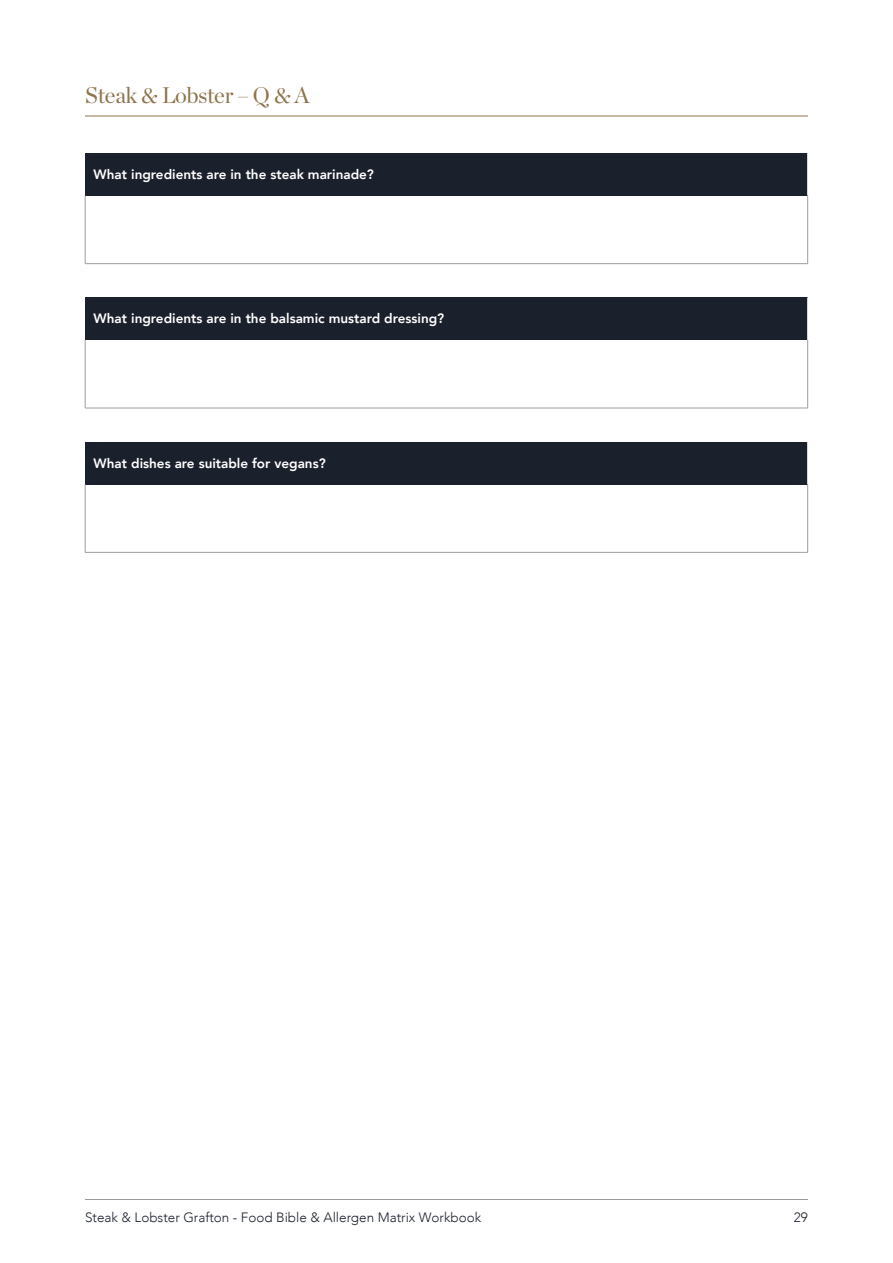
<style>
.page{position:relative;width:893px;height:1263px;background:#fff}
.page>*{position:absolute;margin:0;border:0;box-sizing:border-box;transform-origin:0 0}
.t1{font:22.5px "Chronicle Display";letter-spacing:-.01em;color:#8d734a}
.t2{font:800 13.5px "Avenir";color:#fff}
.t3{font:300 13.5px "Avenir";color:#1b212c}
</style>
<div class="page">
<hr style="left:85px;top:1199px;width:723px;height:1px;background:#1b212c">
<hr style="left:85px;top:116px;width:723px;height:1px;background:#8d734a">
<div style="left:85px;top:153px;width:723px;height:43px;background:#1b212c"></div>
<hr style="left:807px;top:153px;width:1px;height:43px;background:#fff">
<hr style="left:85px;top:196px;width:1px;height:68px;background:#9d9d9c">
<hr style="left:807px;top:196px;width:1px;height:68px;background:#9d9d9c">
<hr style="left:85px;top:263px;width:723px;height:1px;background:#9d9d9c">
<div style="left:85px;top:297px;width:723px;height:43px;background:#1b212c"></div>
<hr style="left:807px;top:297px;width:1px;height:43px;background:#fff">
<hr style="left:85px;top:340px;width:1px;height:68px;background:#9d9d9c">
<hr style="left:807px;top:340px;width:1px;height:68px;background:#9d9d9c">
<hr style="left:85px;top:408px;width:723px;height:1px;background:#9d9d9c">
<div style="left:85px;top:442px;width:723px;height:42px;background:#1b212c"></div>
<hr style="left:807px;top:442px;width:1px;height:42px;background:#fff">
<hr style="left:85px;top:484px;width:1px;height:68px;background:#9d9d9c">
<hr style="left:807px;top:484px;width:1px;height:68px;background:#9d9d9c">
<hr style="left:85px;top:552px;width:723px;height:1px;background:#9d9d9c">
<h1 class="t1" style="left:85px;top:78px;width:226px">Steak &amp; Lobster – Q &amp; A</h1>
<p class="t2" style="left:94px;top:164px;width:282px">What ingredients are in the steak marinade?</p>
<p class="t2" style="left:94px;top:308px;width:352px">What ingredients are in the balsamic mustard dressing?</p>
<p class="t2" style="left:94px;top:452px;width:234px">What dishes are suitable for vegans?</p>
<p class="t3" style="left:85px;top:1209px;width:398px">Steak &amp; Lobster Grafton - Food Bible &amp; Allergen Matrix Workbook</p>
<p class="t3" style="left:794px;top:1209px;width:16px">29</p>
</div>
